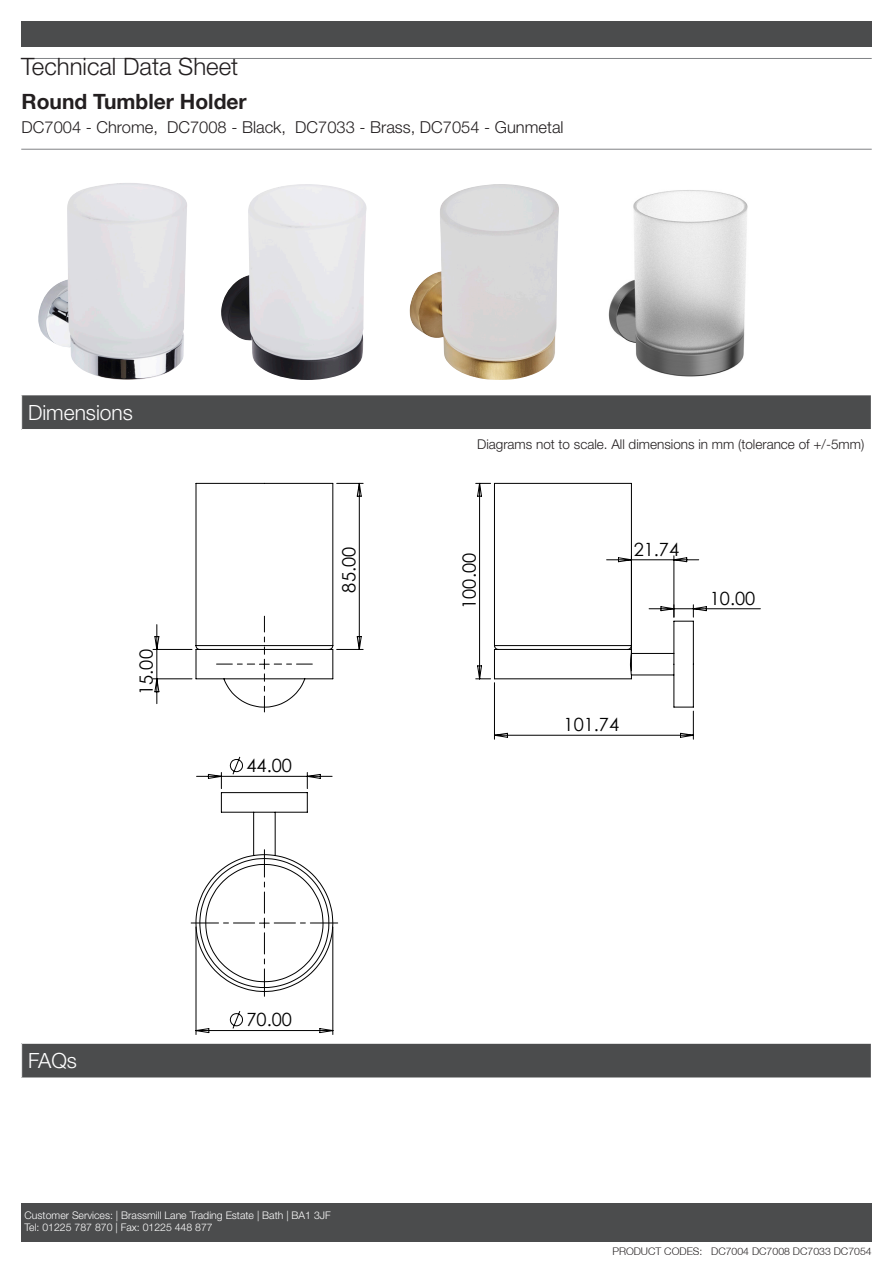
<style>
.page{position:relative;width:893px;height:1263px;background:#fff}
.page>*{position:absolute;margin:0;border:0;box-sizing:border-box;transform-origin:0 0}
.t1{font:300 24px "Helvetica Neue LT Std";color:#231f20}
.notes{font:700 21px "Helvetica Neue";color:#231f20}
.Headings_1{font:300 21px "Helvetica Neue LT Std";color:#fff}
.t2{font:18.3px "Century Gothic";color:#000}
.notes-2{font:300 16.5px "Helvetica Neue LT Std";color:#231f20}
.notes-3{font:300 13.5px "Helvetica Neue LT Std";color:#231f20}
.t3{font:300 10.5px/12.6px "Helvetica Neue LT Std";color:#fff}
.notes-4{font:300 10.5px "Helvetica Neue";color:#231f20}
.t4{font:7.8px "Century Gothic";color:#000}
</style>
<div class="page">
<div style="left:21px;top:1203px;width:851px;height:38px;background:#4b4c4d"></div>
<hr style="left:21px;top:58px;width:851px;height:1px;background:#808285">
<hr style="left:21px;top:149px;width:851px;height:1px;background:#808285">
<div style="left:21px;top:21px;width:851px;height:26px;background:#4b4c4d"></div>
<div style="left:22px;top:395px;width:849px;height:34px;background:#4b4c4d"></div>
<div style="left:22px;top:1043px;width:849px;height:35px;background:#4b4c4d"></div>
<hr style="left:21px;top:1077px;width:851px;height:1px;background:#fff">
<hr style="left:21px;top:1043px;width:851px;height:1px;background:#fff">
<hr style="left:124px;top:458px;width:1px;height:603px;background:#c0c0c0">
<hr style="left:124px;top:458px;width:645px;height:1px;background:#c0c0c0">
<hr style="left:892px;top:458px;width:1px;height:603px;background:#c0c0c0">
<hr style="left:124px;top:1262px;width:645px;height:1px;background:#c0c0c0">
<svg style="left:195px;top:606px;width:566px;height:429px"></svg>
<svg style="left:152px;top:483px;width:339px;height:221px"></svg>
<svg style="left:195px;top:482px;width:139px;height:230px"></svg>
<svg style="left:493px;top:482px;width:201px;height:226px"></svg>
<svg style="left:191px;top:792px;width:147px;height:204px"></svg>
<img style="left:221px;top:184px;width:146px;height:196px">
<img style="left:38px;top:183px;width:149px;height:197px">
<img style="left:409px;top:184px;width:150px;height:196px">
<img style="left:608px;top:190px;width:140px;height:187px">
<p class="t1" style="left:21px;top:52px;width:218px">Technical Data Sheet</p>
<p class="notes" style="left:22px;top:89px;width:227px">Round Tumbler Holder</p>
<p class="notes-2" style="left:22px;top:117px;width:543px">DC7004 - Chrome, DC7008 - Black, DC7033 - Brass, DC7054 - Gunmetal</p>
<p class="Headings_1" style="left:28px;top:399px;width:106px">Dimensions</p>
<p class="t2" style="left:134px;top:695px;width:47px;rotate:-90deg">15.00</p>
<p class="t2" style="left:336px;top:593px;width:47px;rotate:-90deg">85.00</p>
<p class="t2" style="left:247px;top:753px;width:47px">44.00</p>
<p class="Headings_1" style="left:28px;top:1048px;width:51px">FAQs</p>
<p class="t2" style="left:247px;top:1007px;width:47px">70.00</p>
<p class="t3" style="left:25px;top:1208px;width:308px">Customer Services: | Brassmill Lane Trading Estate | Bath | BA1 3JF<br>Tel: 01225 787 870 | Fax: 01225 448 877</p>
<p class="notes-3" style="left:477px;top:436px;width:389px">Diagrams not to scale. All dimensions in mm (tolerance of +/-5mm)</p>
<p class="t2" style="left:456px;top:609px;width:57px;rotate:-90deg">100.00</p>
<p class="t2" style="left:634px;top:536px;width:47px">21.74</p>
<p class="t2" style="left:710px;top:585px;width:47px">10.00</p>
<p class="t2" style="left:564px;top:712px;width:57px">101.74</p>
<p class="notes-4" style="left:612px;top:1244px;width:261px">PRODUCT CODES: DC7004 DC7008 DC7033 DC7054</p>
<p class="t4" style="left:733px;top:1248px;width:40px">ANGULAR:</p>
</div>
